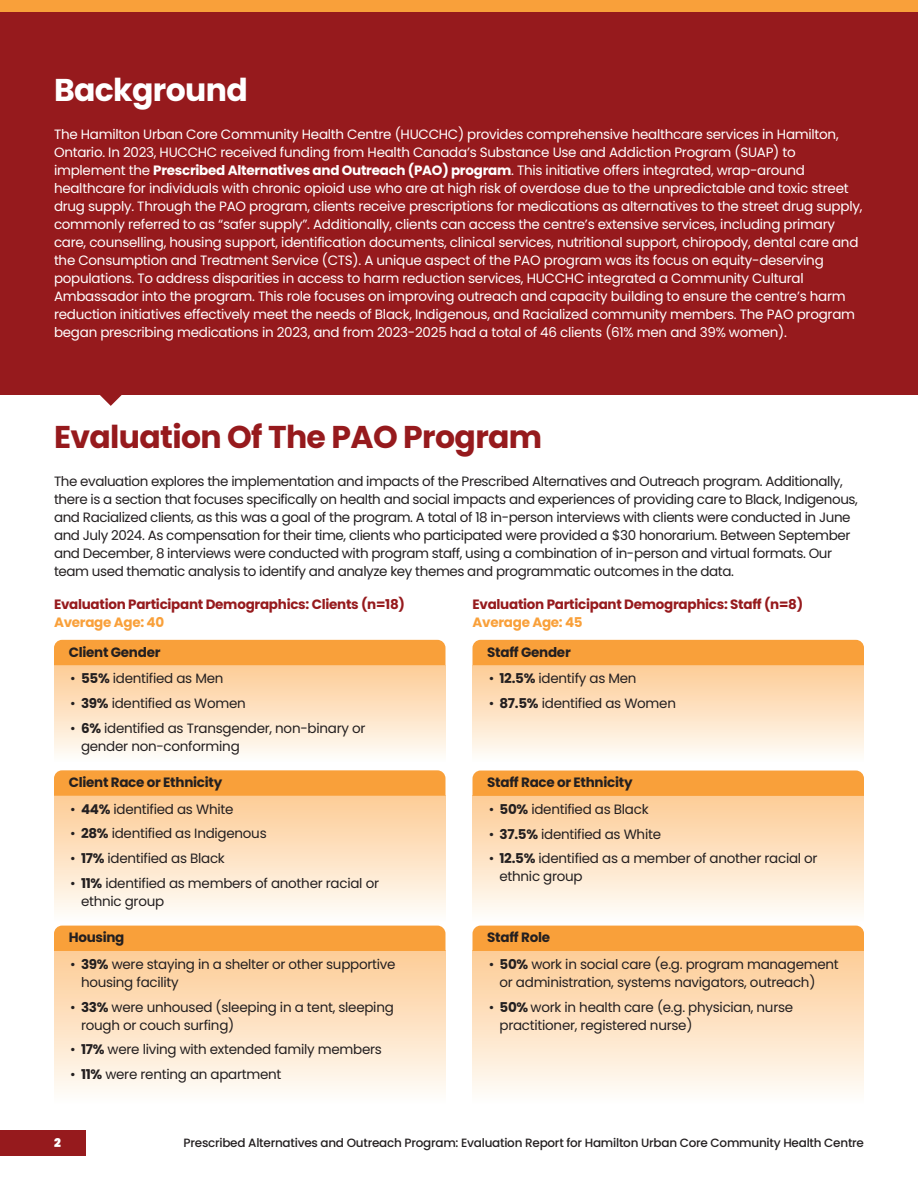
<style>
.page{position:relative;width:918px;height:1188px;background:#fff}
.page>*{position:absolute;margin:0;border:0;box-sizing:border-box;transform-origin:0 0}
.t1{font:700 31.5px "Poppins";letter-spacing:-.02em;color:#961a1d}
.t2{font:700 31.5px "Poppins";letter-spacing:-.02em;color:#fff}
.t3{font:13.5px/18px "Poppins";letter-spacing:-.025em;color:#231f20}
.t4{font:13.5px/18px "Poppins";letter-spacing:-.02em;color:#fff}
.t5{font:700 13.5px "Poppins";letter-spacing:-.02em;color:#961a1d}
.t6{font:700 13.5px "Poppins";letter-spacing:-.02em;color:#231f20}
.t7{font:700 13.5px "Poppins";letter-spacing:-.02em;color:#f9a03a}
.t8{font:500 12px "Poppins";letter-spacing:-.02em;color:#231f20}
.t9{font:900 12px "Poppins";color:#fff}
.s1{font-weight:700}
</style>
<div class="page">
<div style="left:0;top:1130px;width:86px;height:25px;background:#961a1d"></div>
<svg style="left:94px;top:394px;width:34px;height:12px"></svg>
<div style="left:54px;top:665px;width:392px;height:98px;background:linear-gradient(to bottom,#fdcb94,#fefdfa)"></div>
<div style="left:472px;top:665px;width:392px;height:98px;background:linear-gradient(to bottom,#fdcb94,#fefdfa)"></div>
<div style="left:54px;top:796px;width:392px;height:127px;background:linear-gradient(to bottom,#fdcb95,#fefefc)"></div>
<div style="left:472px;top:796px;width:392px;height:127px;background:linear-gradient(to bottom,#fdcb95,#fefefc)"></div>
<div style="left:54px;top:950px;width:392px;height:155px;background:linear-gradient(to bottom,#fdcb94,#fefefc)"></div>
<div style="left:472px;top:950px;width:392px;height:155px;background:linear-gradient(to bottom,#fdcb94,#fefefc)"></div>
<div style="left:0;top:0;width:918px;height:394px;background:#961a1d"></div>
<div style="left:0;top:0;width:918px;height:12px;background:#f9a03a"></div>
<div style="left:54px;top:640px;width:392px;height:25px;background:#f9a03a"></div>
<svg style="left:54px;top:770px;width:392px;height:26px"></svg>
<div style="left:54px;top:926px;width:392px;height:25px;background:#f9a03a"></div>
<div style="left:472px;top:640px;width:392px;height:25px;background:#f9a03a"></div>
<div style="left:472px;top:771px;width:392px;height:25px;background:#f9a03a"></div>
<div style="left:472px;top:926px;width:392px;height:25px;background:#f9a03a"></div>
<h1 class="t2" style="left:54px;top:71px;width:195px">Background</h1>
<p class="t4" style="left:54px;top:125px;width:810px">The Hamilton Urban Core Community Health Centre (HUCCHC) provides comprehensive healthcare services in Hamilton, Ontario. In 2023, HUCCHC received funding from Health Canada’s Substance Use and Addiction Program (SUAP) to implement the <span class="s1">Prescribed Alternatives and Outreach (PAO) program</span>. This initiative offers integrated, wrap-around healthcare for individuals with chronic opioid use who are at high risk of overdose due to the unpredictable and toxic street drug supply. Through the PAO program, clients receive prescriptions for medications as alternatives to the street drug supply, commonly referred to as “safer supply”. Additionally, clients can access the centre’s extensive services, including primary care, counselling, housing support, identification documents, clinical services, nutritional support, chiropody, dental care and the Consumption and Treatment Service (CTS). A unique aspect of the PAO program was its focus on equity-deserving populations. To address disparities in access to harm reduction services, HUCCHC integrated a Community Cultural Ambassador into the program. This role focuses on improving outreach and capacity building to ensure the centre’s harm reduction initiatives effectively meet the needs of Black, Indigenous, and Racialized community members. The PAO program began prescribing medications in 2023, and from 2023-2025 had a total of 46 clients (61% men and 39% women).</p>
<h1 class="t1" style="left:54px;top:419px;width:490px">Evaluation Of The PAO Program</h1>
<p class="t3" style="left:54px;top:472px;width:805px">The evaluation explores the implementation and impacts of the Prescribed Alternatives and Outreach program. Additionally, there is a section that focuses specifically on health and social impacts and experiences of providing care to Black, Indigenous, and Racialized clients, as this was a goal of the program. A total of 18 in-person interviews with clients were conducted in June and July 2024. As compensation for their time, clients who participated were provided a $30 honorarium. Between September and December, 8 interviews were conducted with program staff, using a combination of in-person and virtual formats. Our team used thematic analysis to identify and analyze key themes and programmatic outcomes in the data.</p>
<p class="t5" style="left:54px;top:596px;width:352px">Evaluation Participant Demographics: Clients (n=18)</p>
<p class="t7" style="left:54px;top:614px;width:112px">Average Age: 40</p>
<p class="t6" style="left:69px;top:644px;width:93px">Client Gender</p>
<p class="t3" style="left:70px;top:670px;width:155px">• <span class="s1">55%</span> identified as Men</p>
<p class="t3" style="left:70px;top:694px;width:177px">• <span class="s1">39%</span> identified as Women</p>
<p class="t3" style="left:81px;top:719px;width:286px;text-indent:-11px">• <span class="s1">6%</span> identified as Transgender, non-binary or gender non-conforming</p>
<p class="t6" style="left:69px;top:775px;width:155px">Client Race or Ethnicity</p>
<p class="t3" style="left:70px;top:800px;width:165px">• <span class="s1">44%</span> identified as White</p>
<p class="t3" style="left:70px;top:825px;width:198px">• <span class="s1">28%</span> identified as Indigenous</p>
<p class="t3" style="left:70px;top:850px;width:156px">• <span class="s1">17%</span> identified as Black</p>
<p class="t3" style="left:81px;top:874px;width:300px;text-indent:-11px">• <span class="s1">11%</span> identified as members of another racial or ethnic group</p>
<p class="t6" style="left:69px;top:930px;width:57px">Housing</p>
<p class="t3" style="left:81px;top:955px;width:316px;text-indent:-11px">• <span class="s1">39%</span> were staying in a shelter or other supportive housing facility</p>
<p class="t3" style="left:81px;top:998px;width:314px;text-indent:-11px">• <span class="s1">33%</span> were unhoused (sleeping in a tent, sleeping rough or couch surfing)</p>
<p class="t3" style="left:70px;top:1041px;width:313px">• <span class="s1">17%</span> were living with extended family members</p>
<p class="t3" style="left:70px;top:1066px;width:213px">• <span class="s1">11%</span> were renting an apartment</p>
<p class="t5" style="left:473px;top:596px;width:332px">Evaluation Participant Demographics: Staff (n=8)</p>
<p class="t7" style="left:473px;top:614px;width:112px">Average Age: 45</p>
<p class="t6" style="left:487px;top:644px;width:85px">Staff Gender</p>
<p class="t3" style="left:489px;top:670px;width:149px">• <span class="s1">12.5%</span> identify as Men</p>
<p class="t3" style="left:489px;top:694px;width:189px">• <span class="s1">87.5%</span> identified as Women</p>
<p class="t6" style="left:487px;top:775px;width:147px">Staff Race or Ethnicity</p>
<p class="t3" style="left:489px;top:800px;width:161px">• <span class="s1">50%</span> identified as Black</p>
<p class="t3" style="left:489px;top:825px;width:174px">• <span class="s1">37.5%</span> identified as White</p>
<p class="t3" style="left:500px;top:850px;width:320px;text-indent:-11px">• <span class="s1">12.5%</span> identified as a member of another racial or ethnic group</p>
<p class="t6" style="left:487px;top:930px;width:64px">Staff Role</p>
<p class="t3" style="left:500px;top:955px;width:341px;text-indent:-11px">• <span class="s1">50%</span> work in social care (e.g. program management or administration, systems navigators, outreach)</p>
<p class="t3" style="left:500px;top:998px;width:295px;text-indent:-11px">• <span class="s1">50%</span> work in health care (e.g. physician, nurse practitioner, registered nurse)</p>
<p class="t9" style="left:54px;top:1135px;width:8px">2</p>
<p class="t8" style="left:184px;top:1135px;width:682px">Prescribed Alternatives and Outreach Program: Evaluation Report for Hamilton Urban Core Community Health Centre</p>
</div>
